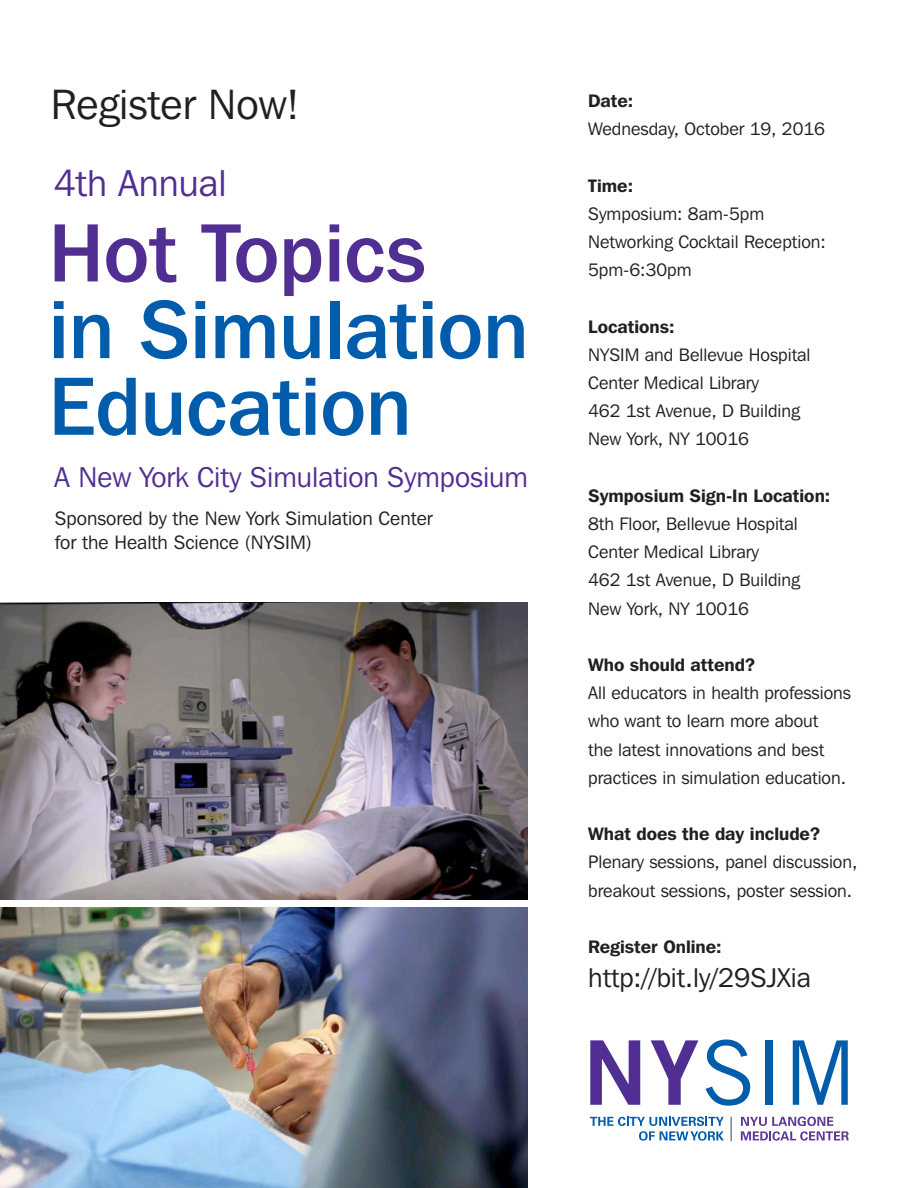
<style>
.page{position:relative;width:918px;height:1188px;background:#fff}
.page>*{position:absolute;margin:0;border:0;box-sizing:border-box;transform-origin:0 0}
.t1{font:500 82.2px/76.7px "Franklin Gothic IT Cby BT";color:#015dab}
.t2{font:42.15px "Franklin Gothic IT Cby BT";color:#231f20}
.t3{font:37.2px "Franklin Gothic IT Cby BT";color:#502e92}
.t4{font:28.5px "Franklin Gothic IT Cby BT";color:#502e92}
.t5{font:27px "Franklin Gothic IT Cby BT";color:#231f20}
.t6{font:19.35px/23.2px "Franklin Gothic IT Cby BT";color:#231f20}
.t7{font:18px/28.2px "Franklin Gothic IT Cby BT";color:#231f20}
.t8{font:600 18px "Franklin Gothic IT Cby BT";color:#231f20}
.s1{color:#502e92}
.s2{font-weight:600}
</style>
<div class="page">
<svg style="left:590px;top:1040px;width:50px;height:65px"></svg>
<svg style="left:651px;top:1040px;width:47px;height:65px"></svg>
<svg style="left:706px;top:1040px;width:44px;height:66px"></svg>
<div style="left:766px;top:1040px;width:7px;height:65px;background:#015dab"></div>
<svg style="left:793px;top:1040px;width:55px;height:65px"></svg>
<svg style="left:590px;top:1117px;width:134px;height:24px"></svg>
<svg style="left:741px;top:1117px;width:108px;height:24px"></svg>
<hr style="left:730px;top:1117px;width:2px;height:24px;background:#808285">
<img style="left:0;top:908px;width:528px;height:280px">
<img style="left:0;top:603px;width:528px;height:296px">
<p class="t2" style="left:51px;top:79px;width:250px">Register Now!</p>
<p class="t3" style="left:53px;top:161px;width:175px">4th Annual</p>
<p class="t1" style="left:49px;top:213px;width:481px"><span class="s1">Hot Topics<br></span>in Simulation<br>Education</p>
<p class="t4" style="left:54px;top:459px;width:476px">A New York City Simulation Symposium</p>
<p class="t6" style="left:55px;top:507px;width:379px">Sponsored by the New York Simulation Center for the Health Science (NYSIM)</p>
<p class="t8" style="left:588px;top:89px;width:47px">Date:</p>
<p class="t7" style="left:588px;top:115px;width:238px">Wednesday, October 19, 2016</p>
<p class="t7" style="left:588px;top:171px;width:239px"><span class="s2">Time:<br></span>Symposium: 8am-5pm<br>Networking Cocktail Reception:<br>5pm-6:30pm</p>
<p class="t8" style="left:588px;top:315px;width:88px">Locations:</p>
<p class="t7" style="left:588px;top:340px;width:224px">NYSIM and Bellevue Hospital<br>Center Medical Library</p>
<p class="t7" style="left:588px;top:397px;width:213px">462 1st Avenue, D Building</p>
<p class="t7" style="left:588px;top:425px;width:162px">New York, NY 10016</p>
<p class="t8" style="left:588px;top:484px;width:244px">Symposium Sign-In Location:</p>
<p class="t7" style="left:588px;top:509px;width:211px">8th Floor, Bellevue Hospital<br>Center Medical Library</p>
<p class="t7" style="left:588px;top:566px;width:213px">462 1st Avenue, D Building</p>
<p class="t7" style="left:588px;top:594px;width:162px">New York, NY 10016</p>
<p class="t8" style="left:588px;top:653px;width:168px">Who should attend?</p>
<p class="t7" style="left:588px;top:679px;width:264px">All educators in health professions who want to learn more about<br>the latest innovations and best practices in simulation education.</p>
<p class="t8" style="left:588px;top:823px;width:233px">What does the day include?</p>
<p class="t7" style="left:588px;top:848px;width:271px">Plenary sessions, panel discussion, breakout sessions, poster session.</p>
<p class="t8" style="left:588px;top:935px;width:135px">Register Online:</p>
<p class="t5" style="left:588px;top:961px;width:224px">http://bit.ly/29SJXia</p>
</div>
